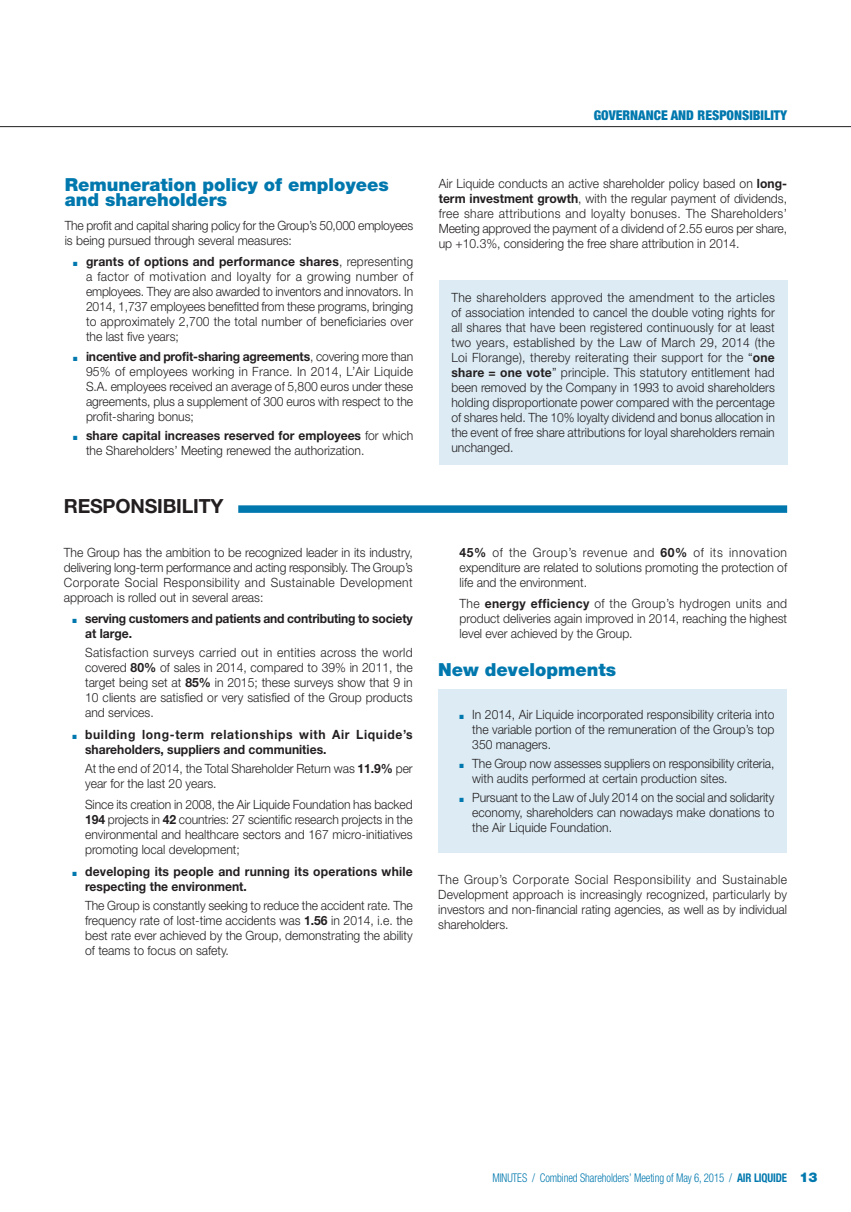
<style>
.page{position:relative;width:851px;height:1212px;background:#fff}
.page>*{position:absolute;margin:0;border:0;box-sizing:border-box;transform-origin:0 0}
.t1{font:700 19.5px "Helvetica Neue LT Std";letter-spacing:-.01em;color:#231f20}
.t2{font:900 18px/15px "Helvetica Neue LT Std";color:#0078ae}
.t3{font:900 condensed 13.5px "Helvetica Neue LT Std";color:#0078ae}
.t4{font:300 12.75px/15px "Helvetica Neue LT Std";color:#231f20;text-align:justify;scale:.95 1}
.t5{font:700 12.75px/15px "Helvetica Neue LT Std";letter-spacing:.055em;color:#231f20;scale:.95 1}
.t6{font:700 12.75px/15px "Helvetica Neue LT Std";letter-spacing:.02em;color:#231f20;scale:.95 1}
.t7{font:700 12.75px/15px "Helvetica Neue LT Std";color:#231f20;scale:.95 1}
.t8{font:300 condensed 12px "Helvetica Neue LT Std";letter-spacing:-.01em;color:#0078ae;scale:.9 1}
.s1{color:#0078ae}
.s2{font-weight:700}
.s3{font-weight:900;font-stretch:normal;font-size:13.5px}
</style>
<div class="page">
<hr style="left:0;top:126px;width:850px;height:1px;background:#231f20">
<div style="left:238px;top:505px;width:549px;height:8px;background:#0078ae"></div>
<div style="left:438px;top:280px;width:349px;height:184px;background:#dcebf4"></div>
<div style="left:438px;top:689px;width:349px;height:163px;background:#dcebf4"></div>
<h2 class="t2" style="left:65px;top:180px;width:325px">Remuneration policy of employees and shareholders</h2>
<p class="t4" style="left:65px;top:219px;width:368px">The profit and capital sharing policy for the Group’s 50,000 employees is being pursued through several measures:</p>
<p class="t4" style="left:86px;top:256px;width:346px;text-indent:-13px"><span class="s1">■</span> <span class="s2">grants of options and performance shares</span>, representing a factor of motivation and loyalty for a growing number of employees. They are also awarded to inventors and innovators. In 2014, 1,737 employees benefitted from these programs, bringing to approximately 2,700 the total number of beneficiaries over the last five years;</p>
<p class="t4" style="left:86px;top:350px;width:346px;text-indent:-13px"><span class="s1">■</span> <span class="s2">incentive and profit-sharing agreements</span>, covering more than 95% of employees working in France. In 2014, L’Air Liquide S.A. employees received an average of 5,800 euros under these agreements, plus a supplement of 300 euros with respect to the profit-sharing bonus;</p>
<p class="t4" style="left:86px;top:429px;width:346px;text-indent:-13px"><span class="s1">■</span> <span class="s2">share capital increases reserved for employees</span> for which the Shareholders’ Meeting renewed the authorization.</p>
<h1 class="t1" style="left:64px;top:499px;width:161px">RESPONSIBILITY</h1>
<p class="t4" style="left:64px;top:546px;width:369px">The Group has the ambition to be recognized leader in its industry, delivering long-term performance and acting responsibly. The Group’s Corporate Social Responsibility and Sustainable Development approach is rolled out in several areas:</p>
<p class="t7" style="left:85px;top:612px;width:346px;text-indent:-13px"><span class="s1">■</span> serving customers and patients and contributing to society at large.</p>
<p class="t4" style="left:85px;top:647px;width:346px">Satisfaction surveys carried out in entities across the world covered <span class="s2">80%</span> of sales in 2014, compared to 39% in 2011, the target being set at <span class="s2">85%</span> in 2015; these surveys show that 9 in 10 clients are satisfied or very satisfied of the Group products and services.</p>
<p class="t5" style="left:85px;top:728px;width:346px;text-indent:-13px"><span class="s1">■</span> building long-term relationships with Air Liquide’s shareholders, suppliers and communities.</p>
<p class="t4" style="left:85px;top:762px;width:346px">At the end of 2014, the Total Shareholder Return was <span class="s2">11.9%</span> per year for the last 20 years.</p>
<p class="t4" style="left:85px;top:799px;width:346px">Since its creation in 2008, the Air Liquide Foundation has backed <span class="s2">194</span> projects in <span class="s2">42</span> countries: 27 scientific research projects in the environmental and healthcare sectors and 167 micro-initiatives promoting local development;</p>
<p class="t6" style="left:85px;top:865px;width:346px;text-indent:-13px"><span class="s1">■</span> developing its people and running its operations while respecting the environment.</p>
<p class="t4" style="left:85px;top:899px;width:346px">The Group is constantly seeking to reduce the accident rate. The frequency rate of lost-time accidents was <span class="s2">1.56</span> in 2014, i.e. the best rate ever achieved by the Group, demonstrating the ability of teams to focus on safety.</p>
<p class="t3" style="left:593px;top:110px;width:195px">GOVERNANCE AND RESPONSIBILITY</p>
<p class="t4" style="left:438px;top:177px;width:368px">Air Liquide conducts an active shareholder policy based on <span class="s2">long&shy;term investment growth</span>, with the regular payment of dividends, free share attributions and loyalty bonuses. The Shareholders’ Meeting approved the payment of a dividend of 2.55 euros per share, up +10.3%, considering the free share attribution in 2014.</p>
<p class="t4" style="left:451px;top:291px;width:342px">The shareholders approved the amendment to the articles of association intended to cancel the double voting rights for all shares that have been registered continuously for at least two years, established by the Law of March 29, 2014 (the Loi Florange), thereby reiterating their support for the “<span class="s2">one share = one vote</span>” principle. This statutory entitlement had been removed by the Company in 1993 to avoid shareholders holding disproportionate power compared with the percentage of shares held. The 10% loyalty dividend and bonus allocation in the event of free share attributions for loyal shareholders remain unchanged.</p>
<p class="t4" style="left:459px;top:546px;width:346px"><span class="s2">45%</span> of the Group’s revenue and <span class="s2">60%</span> of its innovation expenditure are related to solutions promoting the protection of life and the environment .</p>
<p class="t4" style="left:459px;top:597px;width:346px">The <span class="s2">energy efficiency</span> of the Group’s hydrogen units and product deliveries again improved in 2014, reaching the highest level ever achieved by the Group.</p>
<h2 class="t2" style="left:438px;top:664px;width:179px">New developments</h2>
<p class="t4" style="left:472px;top:708px;width:319px;text-indent:-13px"><span class="s1">■</span> In 2014, Air Liquide incorporated responsibility criteria into the variable portion of the remuneration of the Group’s top 350 managers.</p>
<p class="t4" style="left:472px;top:757px;width:319px;text-indent:-13px"><span class="s1">■</span> The Group now assesses suppliers on responsibility criteria, with audits performed at certain production sites.</p>
<p class="t4" style="left:472px;top:792px;width:319px;text-indent:-13px"><span class="s1">■</span> Pursuant to the Law of July 2014 on the social and solidarity economy, shareholders can nowadays make donations to the Air Liquide Foundation.</p>
<p class="t4" style="left:438px;top:874px;width:369px">The Group’s Corporate Social Responsibility and Sustainable Development approach is increasingly recognized, particularly by investors and non-financial rating agencies, as well as by individual shareholders.</p>
<p class="t8" style="left:492px;top:1174px;width:362px">MINUTES / Combined Shareholders’ Meeting of May 6, 2015 / <span class="s2">AIR LIQUIDE</span> <span class="s3">13</span></p>
</div>
